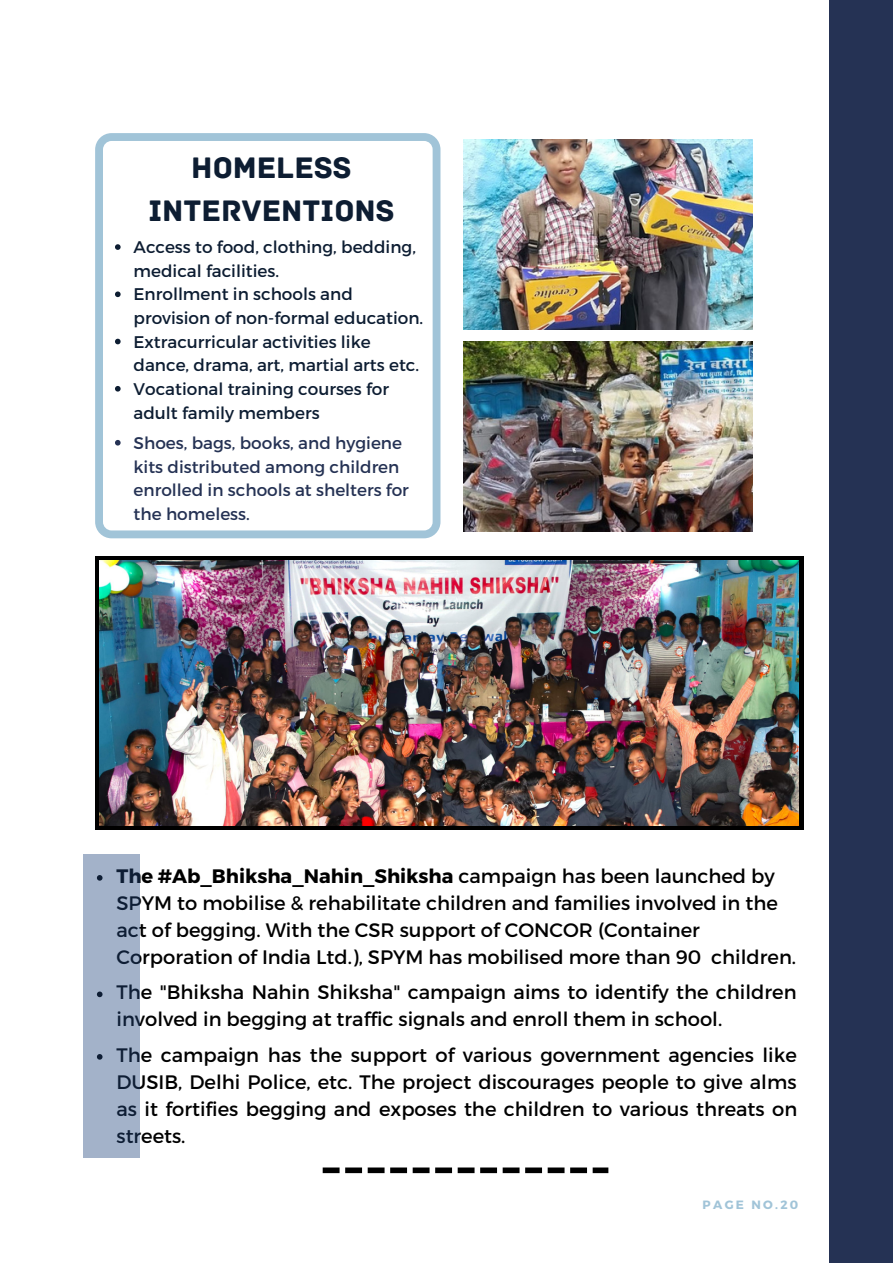
<style>
.page{position:relative;width:893px;height:1264px;background:#fff}
.page>*{position:absolute;margin:0;border:0;box-sizing:border-box;transform-origin:0 0}
.t1{font:31.2px "Archive";color:#0d1d32}
.t2{font:19.5px/27px "Montserrat";color:#000}
.t3{font:16.8px/23.5px "Montserrat";color:#0d1d32}
.t4{font:16.8px/23.5px "Montserrat";color:#253254}
.t5{font:700 12px "Montserrat";letter-spacing:.19em;color:#a1c4d8}
.s1{font-weight:700}
</style>
<div class="page">
<img style="left:463px;top:140px;width:289px;height:190px">
<img style="left:463px;top:341px;width:289px;height:190px">
<svg style="left:95px;top:133px;width:345px;height:405px"></svg>
<svg style="left:95px;top:556px;width:708px;height:274px;background:#0e0f0e"></svg>
<img style="left:100px;top:560px;width:698px;height:265px">
<svg style="left:322px;top:1167px;width:286px;height:6px"></svg>
<div style="left:83px;top:854px;width:57px;height:303px;background:#a3b2c9"></div>
<svg style="left:115px;top:244px;width:6px;height:6px"></svg>
<svg style="left:115px;top:291px;width:6px;height:6px"></svg>
<svg style="left:115px;top:339px;width:6px;height:5px"></svg>
<svg style="left:115px;top:386px;width:6px;height:5px"></svg>
<svg style="left:115px;top:440px;width:6px;height:5px"></svg>
<div style="left:828px;top:0;width:64px;height:1262px;background:#253254"></div>
<p class="t1" style="left:191px;top:150px;width:162px">HOMELESS</p>
<p class="t1" style="left:148px;top:192px;width:248px">INTERVENTIONS</p>
<p class="t3" style="left:134px;top:235px;width:284px">Access to food, clothing, bedding, medical facilities.</p>
<p class="t3" style="left:134px;top:282px;width:291px">Enrollment in schools and provision of non-formal education.</p>
<p class="t3" style="left:134px;top:329px;width:287px">Extracurricular activities like dance, drama, art, martial arts etc.</p>
<p class="t3" style="left:134px;top:376px;width:257px">Vocational training courses for adult family members</p>
<p class="t4" style="left:134px;top:430px;width:277px">Shoes, bags, books, and hygiene kits distributed among children enrolled in schools at shelters for the homeless.</p>
<p class="t2" style="left:116px;top:861px;width:681px"><span class="s1">The #Ab_Bhiksha_Nahin_Shiksha</span> campaign has been launched by SPYM to mobilise &amp; rehabilitate children and families involved in the act of begging. With the CSR support of CONCOR (Container Corporation of India Ltd.), SPYM has mobilised more than 90 children.</p>
<p class="t2" style="left:116px;top:978px;width:681px">The "Bhiksha Nahin Shiksha" campaign aims to identify the children involved in begging at traffic signals and enroll them in school.</p>
<p class="t2" style="left:116px;top:1040px;width:682px;text-align:justify">The campaign has the support of various government agencies like DUSIB, Delhi Police, etc. The project discourages people to give alms as it fortifies begging and exposes the children to various threats on streets.</p>
<p class="t5" style="left:702px;top:1196px;width:97px">PAGE NO.20</p>
</div>
